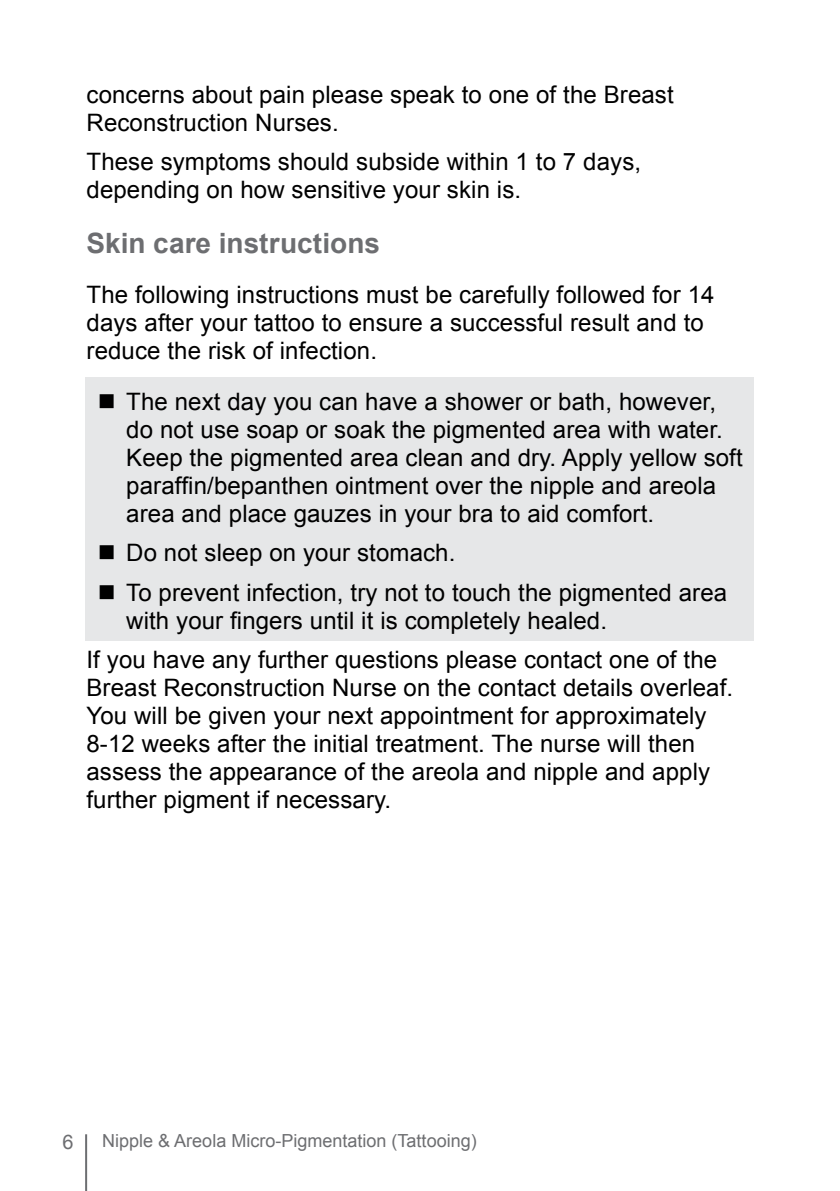
<style>
.page{position:relative;width:840px;height:1191px;background:#fff}
.page>*{position:absolute;margin:0;border:0;box-sizing:border-box;transform-origin:0 0}
.t1{font:700 28px "Arial";color:#6d6e71}
.t2{font:24px/28px "Arial";letter-spacing:.005em;color:#000}
.t3{font:20px "Arial";color:#6d6e71}
.t4{font:18px "Arial";color:#6d6e71}
</style>
<div class="page">
<div style="left:85px;top:377px;width:668px;height:264px;background:#e6e7e8"></div>
<hr style="left:85px;top:1134px;width:2px;height:57px;background:#6d6e71">
<p class="t2" style="left:86px;top:80px;width:588px">concerns about pain please speak to one of the Breast<br>Reconstruction Nurses.</p>
<p class="t2" style="left:86px;top:148px;width:555px">These symptoms should subside within 1 to 7 days, depending on how sensitive your skin is.</p>
<p class="t1" style="left:86px;top:224px;width:295px">Skin care instructions</p>
<p class="t2" style="left:86px;top:281px;width:629px">The following instructions must be carefully followed for 14 days after your tattoo to ensure a successful result and to reduce the risk of infection.</p>
<p class="t2" style="left:126px;top:388px;width:617px;text-indent:-28px">■ The next day you can have a shower or bath, however, do not use soap or soak the pigmented area with water.<br>Keep the pigmented area clean and dry. Apply yellow soft paraffin/bepanthen ointment over the nipple and areola area and place gauzes in your bra to aid comfort.</p>
<p class="t2" style="left:98px;top:539px;width:359px">■ Do not sleep on your stomach.</p>
<p class="t2" style="left:126px;top:578px;width:602px;text-indent:-28px">■ To prevent infection, try not to touch the pigmented area with your fingers until it is completely healed.</p>
<p class="t2" style="left:86px;top:646px;width:648px">If you have any further questions please contact one of the Breast Reconstruction Nurse on the contact details overleaf.<br>You will be given your next appointment for approximately 8-12 weeks after the initial treatment. The nurse will then assess the appearance of the areola and nipple and apply further pigment if necessary.</p>
<p class="t3" style="left:63px;top:1128px;width:13px">6</p>
<p class="t4" style="left:102px;top:1129px;width:376px">Nipple &amp; Areola Micro-Pigmentation (Tattooing)</p>
</div>
